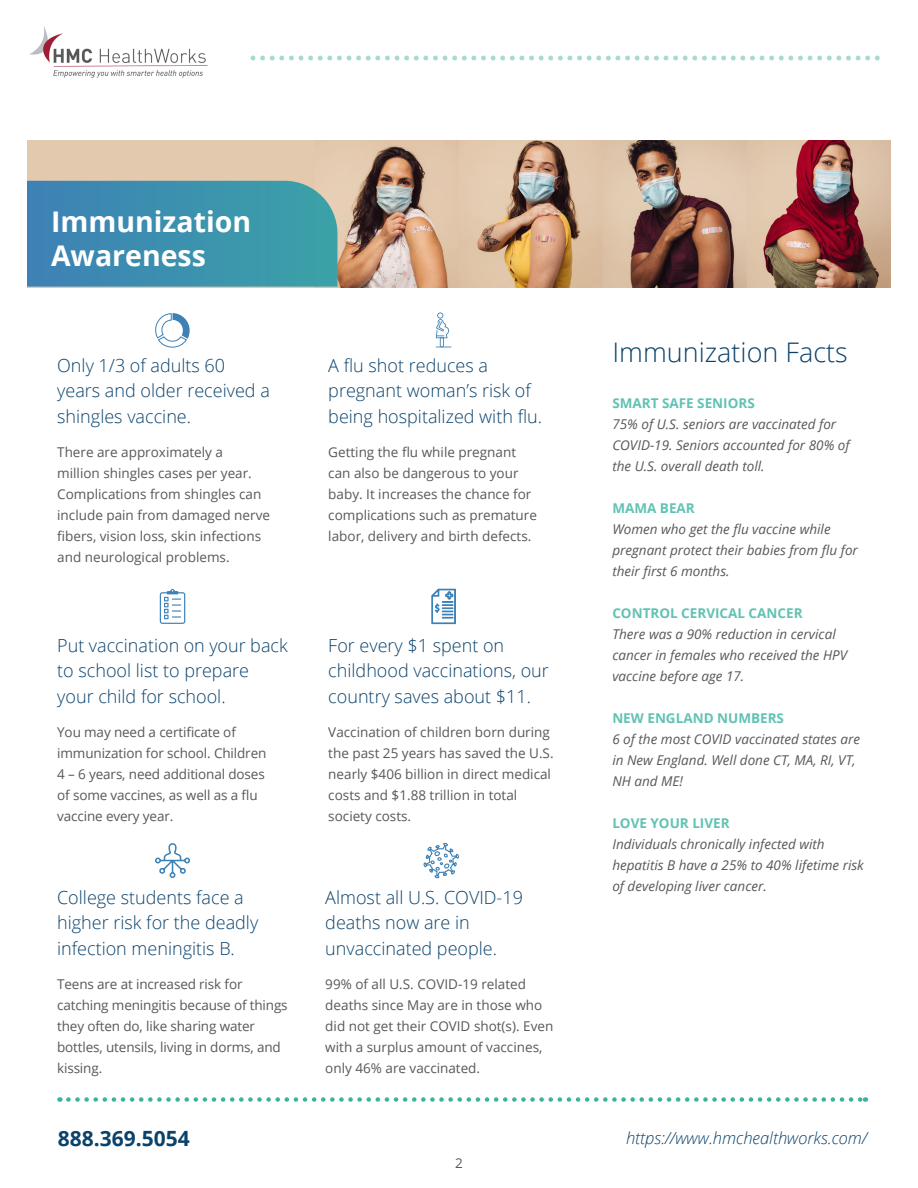
<style>
.page{position:relative;width:918px;height:1188px;background:#fff}
.page>*{position:absolute;margin:0;border:0;box-sizing:border-box;transform-origin:0 0}
.t1{font:700 28.5px/34.2px "Open Sans";color:#fff}
.t2{font:300 27px "Open Sans";color:#0a426b}
.t3{font:700 21px "Open Sans";color:#0a426b}
.t4{font:300 18px/25.5px "Open Sans";color:#0a426b}
.t5{font:italic 300 16.5px "Open Sans";color:#0a426b}
.t6{font:13.5px/21px "Open Sans";color:#57585a}
.t7{font:italic 13.5px/21px "Open Sans";color:#57585a}
.t8{font:700 13.5px "Open Sans";color:#61c2b3}
</style>
<div class="page">
<img style="left:27px;top:140px;width:864px;height:147px">
<svg style="left:27px;top:181px;width:311px;height:106px;background:#4092ae"></svg>
<svg style="left:68px;top:1097px;width:798px;height:5px"></svg>
<img style="left:29px;top:26px;width:851px;height:52px">
<svg style="left:160px;top:589px;width:25px;height:35px"></svg>
<svg style="left:155px;top:843px;width:35px;height:35px"></svg>
<svg style="left:431px;top:588px;width:25px;height:36px"></svg>
<svg style="left:423px;top:842px;width:36px;height:37px"></svg>
<svg style="left:436px;top:312px;width:15px;height:36px"></svg>
<svg style="left:155px;top:313px;width:35px;height:35px"></svg>
<h1 class="t1" style="left:51px;top:204px;width:202px">Immunization<br>Awareness</h1>
<h3 class="t4" style="left:57px;top:352px;width:214px">Only 1/3 of adults 60 years and older received a shingles vaccine.</h3>
<p class="t6" style="left:57px;top:441px;width:214px">There are approximately a<br>million shingles cases per year.<br>Complications from shingles can include pain from damaged nerve fibers, vision loss, skin infections and neurological problems.</p>
<h3 class="t4" style="left:57px;top:632px;width:232px">Put vaccination on your back to school list to prepare your child for school.</h3>
<p class="t6" style="left:57px;top:722px;width:211px">You may need a certificate of immunization for school. Children<br>4 – 6 years, need additional doses of some vaccines, as well as a flu vaccine every year.</p>
<h3 class="t4" style="left:57px;top:884px;width:203px">College students face a higher risk for the deadly infection meningitis B.</h3>
<p class="t6" style="left:57px;top:974px;width:232px">Teens are at increased risk for catching meningitis because of things they often do, like sharing water bottles, utensils, living in dorms, and kissing.</p>
<h3 class="t3" style="left:58px;top:1123px;width:133px">888.369.5054</h3>
<h3 class="t4" style="left:328px;top:352px;width:215px">A flu shot reduces a pregnant woman’s risk of being hospitalized with flu.</h3>
<p class="t6" style="left:328px;top:441px;width:210px">Getting the flu while pregnant can also be dangerous to your baby. It increases the chance for complications such as premature labor, delivery and birth defects.</p>
<h3 class="t4" style="left:328px;top:632px;width:222px">For every $1 spent on childhood vaccinations, our country saves about $11.</h3>
<p class="t6" style="left:328px;top:722px;width:227px">Vaccination of children born during the past 25 years has saved the U.S. nearly $406 billion in direct medical costs and $1.88 trillion in total society costs.</p>
<h3 class="t4" style="left:325px;top:884px;width:199px">Almost all U.S. COVID-19 deaths now are in unvaccinated people.</h3>
<p class="t6" style="left:325px;top:974px;width:230px">99% of all U.S. COVID-19 related deaths since May are in those who did not get their COVID shot(s). Even with a surplus amount of vaccines, only 46% are vaccinated.</p>
<p class="t6" style="left:455px;top:1152px;width:9px">2</p>
<h2 class="t2" style="left:612px;top:334px;width:237px">Immunization Facts</h2>
<p class="t8" style="left:612px;top:393px;width:144px">SMART SAFE SENIORS</p>
<p class="t7" style="left:612px;top:413px;width:239px">75% of U.S. seniors are vaccinated for<br>COVID-19. Seniors accounted for 80% of the U.S. overall death toll.</p>
<p class="t8" style="left:612px;top:498px;width:84px">MAMA BEAR</p>
<p class="t7" style="left:612px;top:518px;width:247px">Women who get the flu vaccine while pregnant protect their babies from flu for their first 6 months.</p>
<p class="t8" style="left:612px;top:603px;width:192px">CONTROL CERVICAL CANCER</p>
<p class="t7" style="left:612px;top:623px;width:236px">There was a 90% reduction in cervical cancer in females who received the HPV vaccine before age 17.</p>
<p class="t8" style="left:612px;top:708px;width:173px">NEW ENGLAND NUMBERS</p>
<p class="t7" style="left:612px;top:728px;width:249px">6 of the most COVID vaccinated states are in New England. Well done CT, MA, RI, VT,<br>NH and ME!</p>
<p class="t8" style="left:612px;top:813px;width:119px">LOVE YOUR LIVER</p>
<p class="t7" style="left:612px;top:833px;width:253px">Individuals chronically infected with hepatitis B have a 25% to 40% lifetime risk of developing liver cancer.</p>
<p class="t5" style="left:626px;top:1126px;width:243px">https://www.hmchealthworks.com/</p>
</div>
